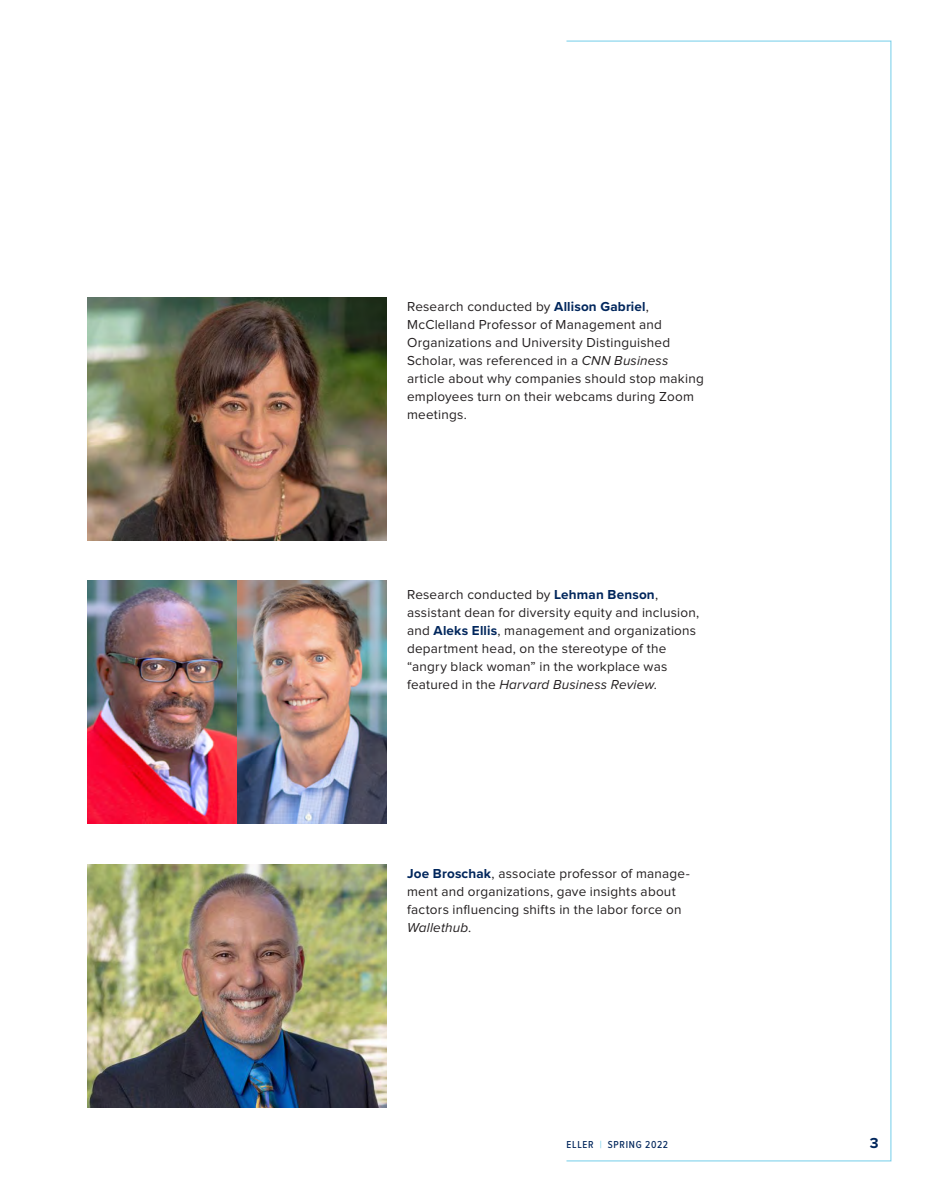
<style>
.page{position:relative;width:932px;height:1202px;background:#fff}
.page>*{position:absolute;margin:0;border:0;box-sizing:border-box;transform-origin:0 0}
.t1{font:700 15px "Proxima Nova";color:#00265c}
.t2{font:13.5px/18px "Proxima Nova";letter-spacing:.015em;color:#231f20}
.t3{font:500 10.5px "Proxima Nova Cond";letter-spacing:.07em;color:#00265c}
.s1{font-weight:700;color:#00265c}
.s2{font-style:italic}
.s3{color:#82d3ec}
</style>
<div class="page">
<img style="left:88px;top:297px;width:298px;height:243px">
<img style="left:88px;top:864px;width:298px;height:243px">
<img style="left:88px;top:580px;width:298px;height:244px">
<p class="t2" style="left:407px;top:298px;width:298px">Research conducted by <span class="s1">Allison Gabriel</span>, McClelland Professor of Management and Organizations and University Distinguished Scholar, was referenced in a <span class="s2">CNN Business </span>article about why companies should stop making employees turn on their webcams during Zoom meetings.</p>
<p class="t2" style="left:407px;top:586px;width:294px">Research conducted by <span class="s1">Lehman Benson</span>, assistant dean for diversity equity and inclusion, and <span class="s1">Aleks Ellis</span>, management and organizations department head, on the stereotype of the “angry black woman” in the workplace was featured in the <span class="s2">Harvard Business Review</span>.</p>
<p class="t2" style="left:407px;top:865px;width:284px"><span class="s1">Joe Broschak</span>, associate professor of manage&shy;ment and organizations, gave insights about factors influencing shifts in the labor force on <span class="s2">Wallethub</span>.</p>
<p class="t3" style="left:566px;top:1136px;width:103px">ELLER <span class="s3">|</span> SPRING 2022</p>
<p class="t1" style="left:870px;top:1131px;width:10px">3</p>
</div>
